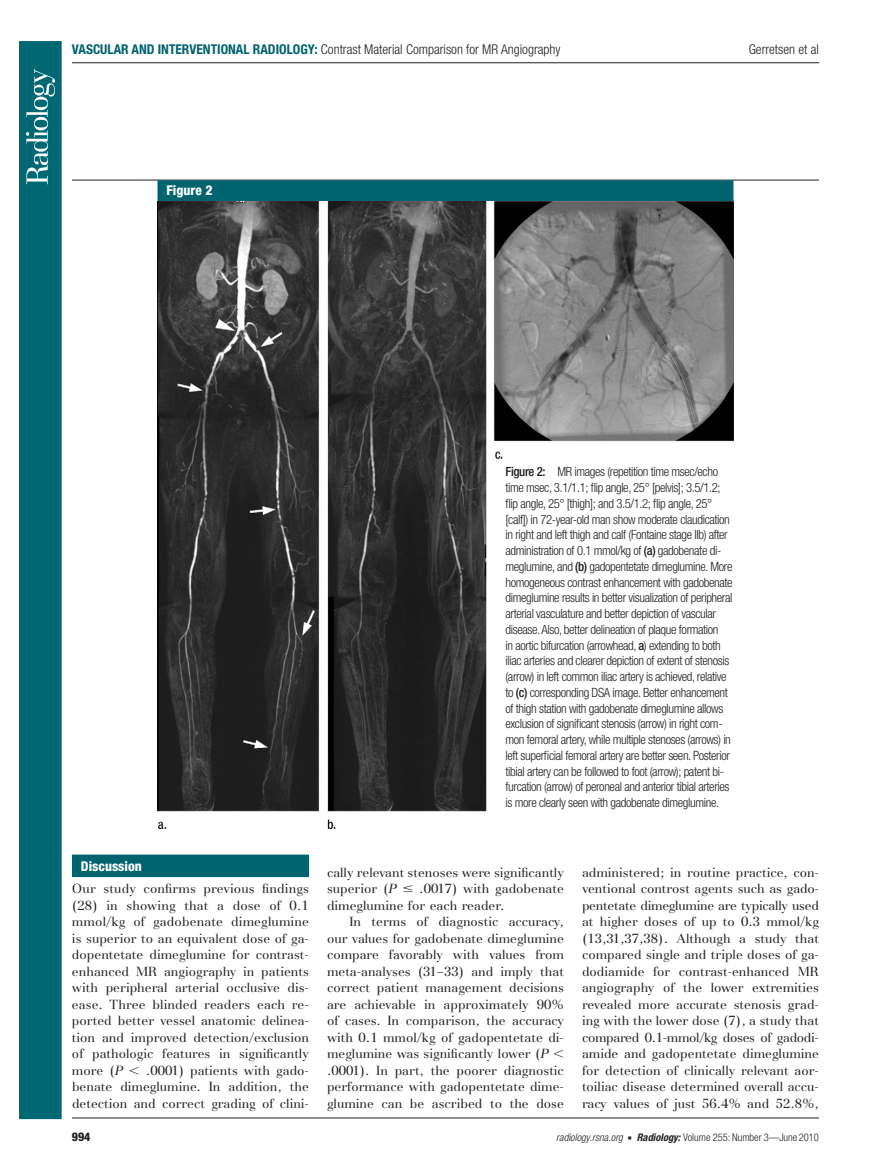
<style>
.page{position:relative;width:891px;height:1175px;background:#fff}
.page>*{position:absolute;margin:0;border:0;box-sizing:border-box;transform-origin:0 0}
.t1{font:300 condensed 13.5px "Helvetica Neue";color:#231f20}
.t2{font:800 condensed 13.5px "Helvetica Neue";color:#fff}
.t3{font:13.2px/16.5px "AT Basilia";color:#231f20;text-align:justify}
.t4{font:300 condensed 12.75px/15.8px "Helvetica Neue";letter-spacing:-.03em;color:#231f20}
.t5{font:800 condensed 12px "Helvetica Neue";color:#231f20}
.t6{font:300 condensed 10.5px "Helvetica Neue";color:#231f20}
.s1{font-weight:700;color:#00636e}
.s2{font-weight:500}
.s3{font-weight:500;font-style:italic}
.s4{font-style:italic}
.s5{font-family:"Universal Greekwith Math Pi"}
.s6{font-family:"Mathematical Pi One"}
.s7{font-family:"Universal Newswith Comm Pi";font-weight:400;font-stretch:normal;font-size:6px}
.s8{font-weight:700;font-style:italic}
</style>
<div class="page">
<div style="left:19px;top:41px;width:43px;height:1078px;background:#006873;border:2px solid #006873"></div>
<svg style="left:26px;top:69px;width:29px;height:115px"></svg>
<hr style="left:72px;top:180px;width:747px;height:1px;background:#231f20">
<hr style="left:72px;top:1117px;width:747px;height:1px;background:#231f20">
<hr style="left:72px;top:62px;width:747px;height:1px;background:#231f20">
<div style="left:72px;top:854px;width:237px;height:23px;background:#00636e"></div>
<div style="left:157px;top:180px;width:576px;height:21px;background:#00636e"></div>
<img style="left:158px;top:201px;width:576px;height:627px">
<p class="t1" style="left:72px;top:44px;width:490px"><span class="s1">VASCULAR AND INTERVENTIONAL RADIOLOGY:</span> Contrast Material Comparison for MR Angiography</p>
<p class="t1" style="left:749px;top:44px;width:72px">Gerretsen et al</p>
<p class="t2" style="left:166px;top:186px;width:47px">Figure 2</p>
<p class="t4" style="left:506px;top:465px;width:229px"><span class="s2">Figure 2:</span> MR images (repetition time msec/echo time msec, 3.1/1.1; flip angle, 25° [pelvis]; 3.5/1.2; flip angle, 25° [thigh]; and 3.5/1.2; flip angle, 25° [calf]) in 72-year-old man show moderate claudication in right and left thigh and calf (Fontaine stage IIb) after administration of 0.1 mmol/kg of <span class="s2">(a)</span> gadobenate di&shy;meglumine, and <span class="s2">(b)</span> gadopentetate dimeglumine. More homogeneous contrast enhancement with gadobenate dimeglumine results in better visualization of peripheral arterial vasculature and better depiction of vascular disease. Also, better delineation of plaque formation<br>in aortic bifurcation (arrowhead, <span class="s2">a</span> ) extending to both iliac arteries and clearer depiction of extent of stenosis (arrow) in left common iliac artery is achieved, relative to <span class="s3">(c)</span> corresponding DSA image. Better enhancement of thigh station with gadobenate dimeglumine allows exclusion of significant stenosis (arrow) in right com&shy;mon femoral artery, while multiple stenoses (arrows) in left superficial femoral artery are better seen. Posterior tibial artery can be followed to foot (arrow); patent bi&shy;furcation (arrow) of peroneal and anterior tibial arteries is more clearly seen with gadobenate dimeglumine.</p>
<p class="t2" style="left:81px;top:861px;width:62px">Discussion</p>
<p class="t3" style="left:72px;top:881px;width:239px">Our study confirms previous findings ( 28 ) in showing that a dose of 0.1 mmol/kg of gadobenate dimeglumine is superior to an equivalent dose of ga&shy;dopentetate dimeglumine for contrast&shy;enhanced MR angiography in patients with peripheral arterial occlusive dis&shy;ease. Three blinded readers each re&shy;ported better vessel anatomic delinea&shy;tion and improved detection/exclusion of pathologic features in significantly more ( <span class="s4">P</span> <span class="s5">,</span> .0001) patients with gado&shy;benate dimeglumine. In addition, the detection and correct grading of clini-</p>
<p class="t3" style="left:327px;top:865px;width:239px">cally relevant stenoses were significantly superior ( <span class="s4">P</span> <span class="s6">-</span> .0017) with gadobenate dimeglumine for each reader.</p>
<p class="t3" style="left:327px;top:914px;width:239px;text-indent:22px">In terms of diagnostic accuracy, our values for gadobenate dimeglumine compare favorably with values from meta-analyses ( 31–33 ) and imply that correct patient management decisions are achievable in approximately 90% of cases. In comparison, the accuracy with 0.1 mmol/kg of gadopentetate di&shy;meglumine was significantly lower ( <span class="s4">P</span> <span class="s5">, </span>.0001). In part, the poorer diagnostic performance with gadopentetate dime&shy;glumine can be ascribed to the dose</p>
<p class="t3" style="left:582px;top:865px;width:239px">administered; in routine practice, con&shy;ventional controst agents such as gado&shy;pentetate dimeglumine are typically used at higher doses of up to 0.3 mmol/kg ( 13,31,37,38 ). Although a study that compared single and triple doses of ga&shy;dodiamide for contrast-enhanced MR angiography of the lower extremities revealed more accurate stenosis grad&shy;ing with the lower dose ( 7 ), a study that compared 0.1-mmol/kg doses of gadodi&shy;amide and gadopentetate dimeglumine for detection of clinically relevant aor&shy;toiliac disease determined overall accu&shy;racy values of just 56.4% and 52.8%,</p>
<p class="t5" style="left:72px;top:1132px;width:20px">994</p>
<p class="t6" style="left:556px;top:1133px;width:264px"><span class="s4">radiology.rsna.org</span> <span class="s7">n</span> <span class="s8">Radiology:</span> Volume 255: Number 3—June 2010</p>
</div>
